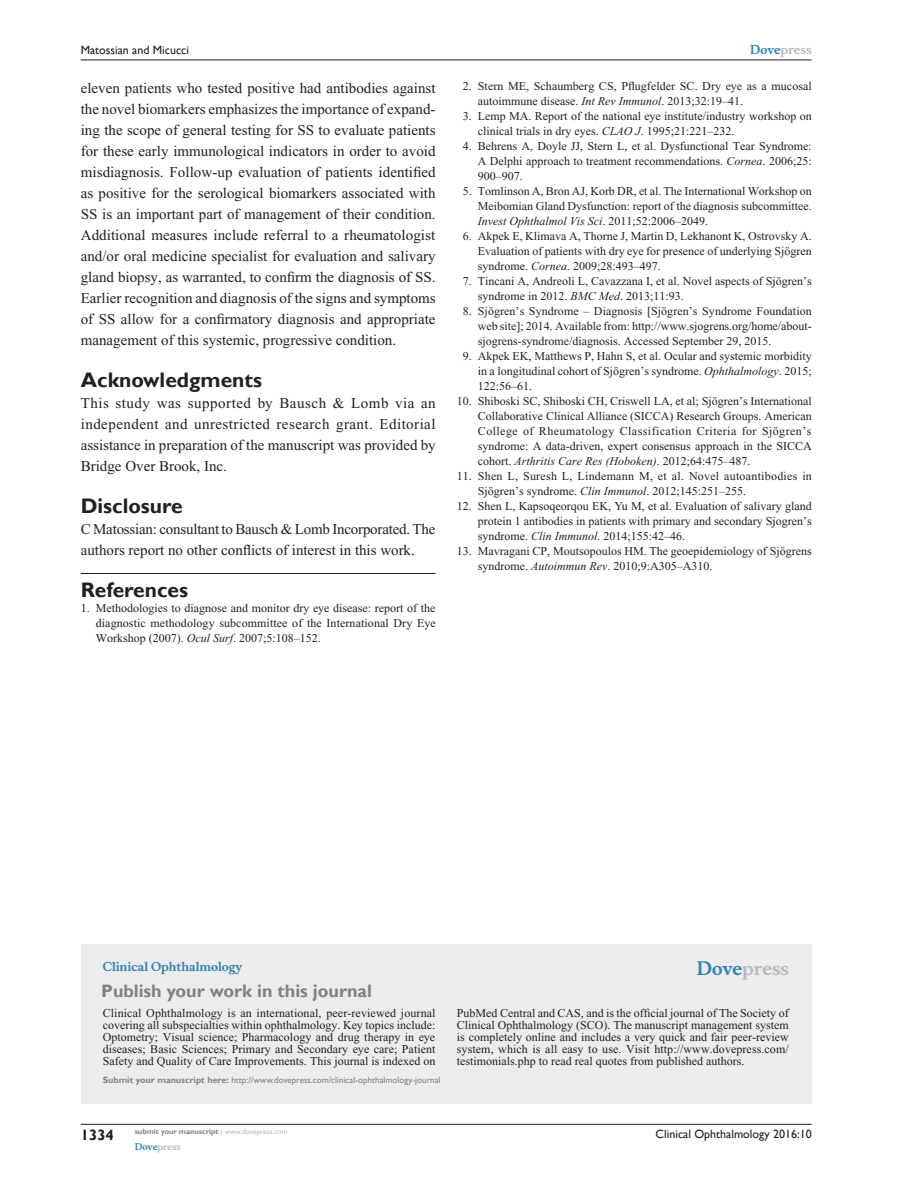
<style>
.page{position:relative;width:918px;height:1188px;background:#fff}
.page>*{position:absolute;margin:0;border:0;box-sizing:border-box;transform-origin:0 0}
.RefH{font:700 21px "Gill Sans";color:#231f20}
.PromBx-H1{font:700 18px "Gill Sans";color:#808285}
.PromBx-Brand{font:700 18px "Musee";color:#b8b9bc}
.TxF{font:15px/21px "Times New Roman";color:#231f20;text-align:justify}
.t1{font:700 15px "Gill Sans";color:#231f20}
.RefNL2{font:12px/15px "Times New Roman";color:#231f20;text-align:justify}
.PromBx-Tx{font:12px/12px "Times New Roman";color:#231f20;text-align:justify}
.RefNL1{font:12px/15px "Times New Roman";letter-spacing:.005em;color:#231f20;text-align:justify}
.RefNL2-2{font:12px/15px "Times New Roman";letter-spacing:.02em;color:#231f20}
.t2{font:12px "Gill Sans";color:#231f20}
.PromBx-JrnlName{font:700 12px "Musee";color:#3485ae}
.t3{font:700 12px "Musee";color:#b8b9bc}
.PromBx-SubmitMssWebA{font:9px "Gill Sans";color:#808285}
.t4{font:700 9px "Musee";color:#b8b9bc}
.t5{font:700 7.5px "Gill Sans";color:#808285}
.s1{font-style:italic}
.s2{color:#3485ae}
.s3{font-weight:700}
.s4{font-weight:400;color:#b8b9bc}
</style>
<div class="page">
<div style="left:81px;top:944px;width:731px;height:159px;background:#ececee"></div>
<hr style="left:81px;top:1124px;width:731px;height:1px;background:#231f20">
<hr style="left:81px;top:60px;width:731px;height:1px;background:#231f20">
<hr style="left:81px;top:573px;width:355px;height:1px;background:#231f20">
<p class="t2" style="left:81px;top:43px;width:110px">Matossian and Micucci</p>
<p class="TxF" style="left:81px;top:77px;width:357px">eleven patients who tested positive had antibodies against the novel biomarkers emphasizes the importance of expand&shy;ing the scope of general testing for SS to evaluate patients for these early immunological indicators in order to avoid misdiagnosis. Follow-up evaluation of patients identified as positive for the serological biomarkers associated with SS is an important part of management of their condition.<br>Additional measures include referral to a rheumatologist and/or oral medicine specialist for evaluation and salivary gland biopsy, as warranted, to confirm the diagnosis of SS.<br>Earlier recognition and diagnosis of the signs and symptoms of SS allow for a confirmatory diagnosis and appropriate management of this systemic, progressive condition.</p>
<h1 class="RefH" style="left:81px;top:367px;width:183px">Acknowledgments</h1>
<p class="TxF" style="left:81px;top:392px;width:357px">This study was supported by Bausch &amp; Lomb via an independent and unrestricted research grant. Editorial assistance in preparation of the manuscript was provided by Bridge Over Brook, Inc.</p>
<h1 class="RefH" style="left:81px;top:493px;width:103px">Disclosure</h1>
<p class="TxF" style="left:81px;top:518px;width:356px">C Matossian: consultant to Bausch &amp; Lomb Incorporated. The authors report no other conflicts of interest in this work.</p>
<p class="RefH" style="left:81px;top:577px;width:109px">References</p>
<p class="RefNL1" style="left:96px;top:600px;width:342px;text-indent:-15px">1. Methodologies to diagnose and monitor dry eye disease: report of the diagnostic methodology subcommittee of the International Dry Eye Workshop (2007). <span class="s1">Ocul Surf</span>. 2007;5:108–152.</p>
<p class="t3" style="left:750px;top:43px;width:63px"><span class="s2">Dove</span>press</p>
<p class="RefNL2" style="left:478px;top:79px;width:335px;text-indent:-15px">2. Stern ME, Schaumberg CS, Pflugfelder SC. Dry eye as a mucosal autoimmune disease. <span class="s1">Int Rev Immunol</span>. 2013;32:19–41.</p>
<p class="RefNL2" style="left:478px;top:109px;width:335px;text-indent:-15px">3. Lemp MA. Report of the national eye institute/industry workshop on clinical trials in dry eyes. <span class="s1">CLAO J</span>. 1995;21:221–232.</p>
<p class="RefNL2" style="left:478px;top:139px;width:335px;text-indent:-15px">4. Behrens A, Doyle JJ, Stern L, et al. Dysfunctional Tear Syndrome:<br>A Delphi approach to treatment recommendations. <span class="s1">Cornea</span>. 2006;25:<br>900–907.</p>
<p class="RefNL2" style="left:478px;top:184px;width:335px;text-indent:-15px">5. Tomlinson A, Bron AJ, Korb DR, et al. The International Workshop on Meibomian Gland Dysfunction: report of the diagnosis subcommittee.<br><span class="s1">Invest Ophthalmol Vis Sci</span>. 2011;52:2006–2049.</p>
<p class="RefNL2" style="left:478px;top:229px;width:335px;text-indent:-15px">6. Akpek E, Klimava A, Thorne J, Martin D, Lekhanont K, Ostrovsky A.<br>Evaluation of patients with dry eye for presence of underlying Sjögren syndrome. <span class="s1">Cornea</span>. 2009;28:493–497.</p>
<p class="RefNL2" style="left:478px;top:274px;width:335px;text-indent:-15px">7. Tincani A, Andreoli L, Cavazzana I, et al. Novel aspects of Sjögren’s syndrome in 2012. <span class="s1">BMC Med</span>. 2013;11:93.</p>
<p class="RefNL2" style="left:478px;top:304px;width:335px;text-indent:-15px">8. Sjögren’s Syndrome – Diagnosis [Sjögren’s Syndrome Foundation web site]; 2014. Available from: http://www.sjogrens.org/home/about&shy;sjogrens-syndrome/diagnosis. Accessed September 29, 2015.</p>
<p class="RefNL2" style="left:478px;top:349px;width:335px;text-indent:-15px">9. Akpek EK, Matthews P, Hahn S, et al. Ocular and systemic morbidity in a longitudinal cohort of Sjögren’s syndrome. <span class="s1">Ophthalmology</span>. 2015; 122:56–61.</p>
<p class="RefNL2" style="left:478px;top:394px;width:335px;text-indent:-21px">10. Shiboski SC, Shiboski CH, Criswell LA, et al; Sjögren’s International Collaborative Clinical Alliance (SICCA) Research Groups. American College of Rheumatology Classification Criteria for Sjögren’s syndrome: A data-driven, expert consensus approach in the SICCA cohort. <span class="s1">Arthritis Care Res (Hoboken)</span>. 2012;64:475–487.</p>
<p class="RefNL2-2" style="left:478px;top:469px;width:336px;text-indent:-21px">11. Shen L, Suresh L, Lindemann M, et al. Novel autoantibodies in<br>Sjögren’s syndrome. <span class="s1">Clin Immunol</span>. 2012;145:251–255.</p>
<p class="RefNL2" style="left:478px;top:499px;width:335px;text-indent:-21px">12. Shen L, Kapsoqeorqou EK, Yu M, et al. Evaluation of salivary gland protein 1 antibodies in patients with primary and secondary Sjogren’s syndrome. <span class="s1">Clin Immunol</span>. 2014;155:42–46.</p>
<p class="RefNL2" style="left:478px;top:544px;width:335px;text-indent:-21px">13. Mavragani CP, Moutsopoulos HM. The geoepidemiology of Sjögrens syndrome. <span class="s1">Autoimmun Rev</span>. 2010;9:A305–A310.</p>
<p class="PromBx-JrnlName" style="left:103px;top:959px;width:141px">Clinical Ophthalmology</p>
<p class="PromBx-H1" style="left:101px;top:980px;width:272px">Publish your work in this journal</p>
<p class="PromBx-Brand" style="left:697px;top:958px;width:94px"><span class="s2">Dove</span>press</p>
<p class="PromBx-Tx" style="left:103px;top:1007px;width:334px">Clinical Ophthalmology is an international, peer-reviewed journal covering all subspecialties within ophthalmology. Key topics include:<br>Optometry; Visual science; Pharmacology and drug therapy in eye diseases; Basic Sciences; Primary and Secondary eye care; Patient Safety and Quality of Care Improvements. This journal is indexed on</p>
<p class="PromBx-Tx" style="left:457px;top:1007px;width:333px">PubMed Central and CAS, and is the official journal of The Society of Clinical Ophthalmology (SCO). The manuscript management system is completely online and includes a very quick and fair peer-review system, which is all easy to use. Visit http://www.dovepress.com/ testimonials.php to read real quotes from published authors.</p>
<p class="PromBx-SubmitMssWebA" style="left:103px;top:1075px;width:339px"><span class="s3">Submit your manuscript here:</span> http://www.dovepress.com/clinical-ophthalmology-journal</p>
<p class="t1" style="left:81px;top:1126px;width:35px">1334</p>
<p class="t5" style="left:135px;top:1127px;width:154px">submit your manuscript <span class="s4">| www.dovepress.com</span></p>
<p class="t4" style="left:135px;top:1141px;width:48px"><span class="s2">Dove</span>press</p>
<p class="t2" style="left:656px;top:1127px;width:158px">Clinical Ophthalmology 2016:10</p>
</div>
